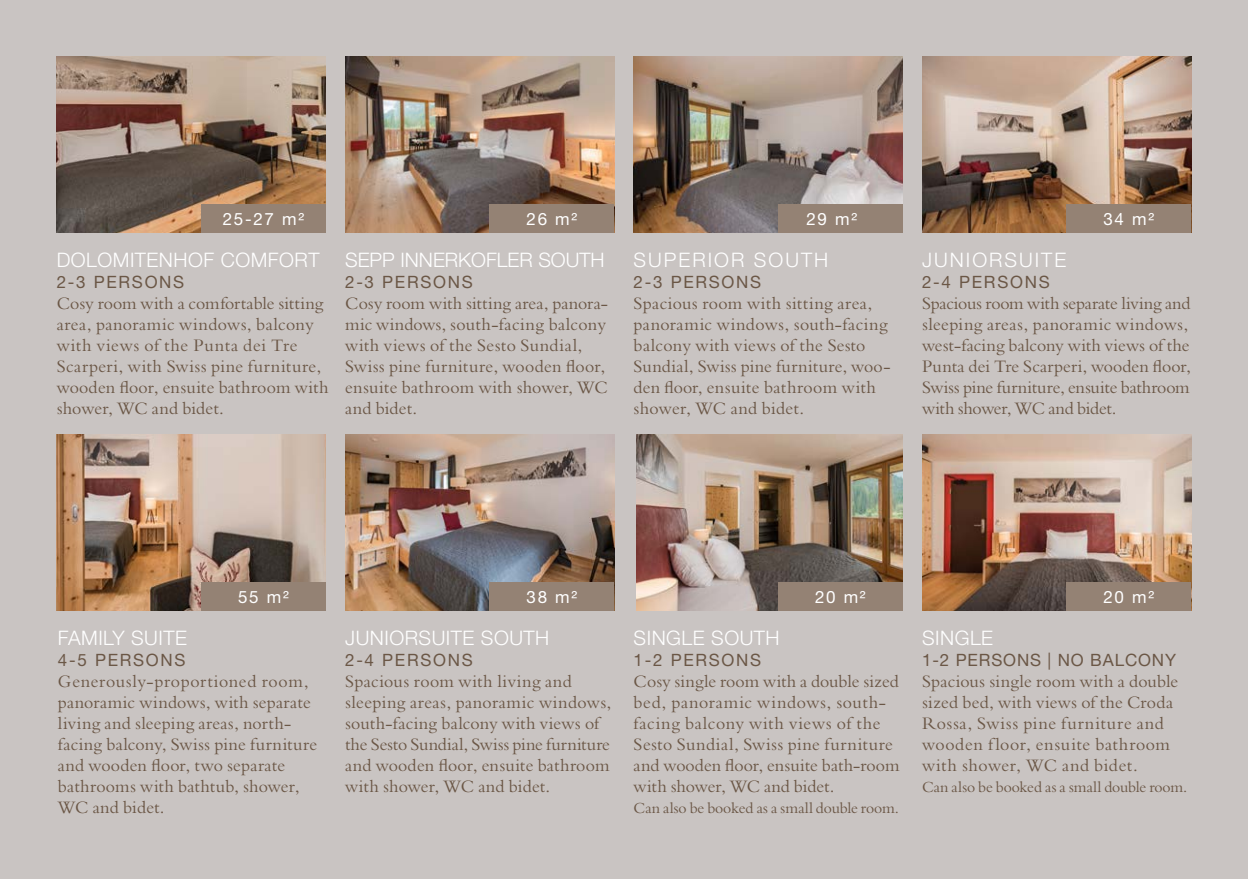
<style>
.page{position:relative;width:1248px;height:879px;background:#fff}
.page>*{position:absolute;margin:0;border:0;box-sizing:border-box;transform-origin:0 0}
.t1{font:300 20px "Helvetica Neue LT Std";letter-spacing:.025em;color:#fff}
.t2{font:300 20px "Helvetica Neue LT Std";letter-spacing:.1em;color:#fff}
.t3{font:300 20px "Helvetica Neue LT Std";color:#fff}
.t4{font:17px/21px "Bergamo Std";letter-spacing:.015em;color:#6b5746}
.t5{font:17px "Helvetica Neue LT Std";letter-spacing:.1em;color:#6b5746}
.t6{font:17px "Helvetica Neue LT Std";letter-spacing:.1em;color:#fff}
.t7{font:17px "Helvetica Neue LT Std";letter-spacing:.05em;color:#6b5746}
.t8{font:15px "Bergamo Std";letter-spacing:-.005em;color:#6b5746}
</style>
<div class="page">
<div style="left:0;top:0;width:1247px;height:879px;background:#c9c4c2"></div>
<img style="left:57px;top:57px;width:268px;height:175px">
<img style="left:633px;top:57px;width:269px;height:175px">
<img style="left:922px;top:57px;width:269px;height:175px">
<img style="left:345px;top:57px;width:269px;height:175px">
<div style="left:201px;top:204px;width:125px;height:28px;background:#948274"></div>
<div style="left:489px;top:204px;width:125px;height:28px;background:#948274"></div>
<div style="left:777px;top:204px;width:125px;height:28px;background:#948274"></div>
<div style="left:1066px;top:204px;width:125px;height:28px;background:#948274"></div>
<img style="left:57px;top:435px;width:269px;height:175px">
<div style="left:201px;top:582px;width:125px;height:28px;background:#948274"></div>
<img style="left:345px;top:435px;width:269px;height:175px">
<div style="left:489px;top:582px;width:125px;height:28px;background:#948274"></div>
<img style="left:636px;top:435px;width:266px;height:175px">
<img style="left:922px;top:435px;width:269px;height:175px">
<div style="left:777px;top:582px;width:125px;height:28px;background:#948274"></div>
<div style="left:1066px;top:582px;width:125px;height:28px;background:#948274"></div>
<p class="t6" style="left:223px;top:209px;width:83px">25-27 m²</p>
<p class="t6" style="left:526px;top:209px;width:52px">26 m²</p>
<p class="t6" style="left:806px;top:209px;width:52px">29 m²</p>
<p class="t6" style="left:1103px;top:209px;width:52px">34 m²</p>
<p class="t1" style="left:57px;top:247px;width:264px">DOLOMITENHOF COMFORT</p>
<p class="t5" style="left:57px;top:272px;width:129px">2-3 PERSONS</p>
<p class="t4" style="left:57px;top:293px;width:273px">Cosy room with a comfortable sitting area, panoramic windows, balcony with views of the Punta dei Tre<br>Scarperi, with Swiss pine furniture, wooden floor, ensuite bathroom with shower, WC and bidet.</p>
<p class="t3" style="left:345px;top:247px;width:261px">SEPP INNERKOFLER SOUTH</p>
<p class="t5" style="left:345px;top:272px;width:129px">2-3 PERSONS</p>
<p class="t4" style="left:345px;top:293px;width:264px">Cosy room with sitting area, panora&shy;mic windows, south-facing balcony with views of the Sesto Sundial,<br>Swiss pine furniture, wooden floor, ensuite bathroom with shower, WC and bidet.</p>
<p class="t2" style="left:633px;top:247px;width:196px">SUPERIOR SOUTH</p>
<p class="t5" style="left:633px;top:272px;width:129px">2-3 PERSONS</p>
<p class="t4" style="left:633px;top:293px;width:258px">Spacious room with sitting area, panoramic windows, south-facing balcony with views of the Sesto<br>Sundial, Swiss pine furniture, woo&shy;den floor, ensuite bathroom with shower, WC and bidet.</p>
<p class="t2" style="left:922px;top:247px;width:146px">JUNIORSUITE</p>
<p class="t5" style="left:922px;top:272px;width:129px">2-4 PERSONS</p>
<p class="t4" style="left:922px;top:293px;width:270px">Spacious room with separate living and sleeping areas, panoramic windows, west-facing balcony with views of the Punta dei Tre Scarperi, wooden floor, Swiss pine furniture, ensuite bathroom with shower, WC and bidet.</p>
<p class="t6" style="left:229px;top:587px;width:52px">55 m²</p>
<p class="t6" style="left:238px;top:587px;width:52px">55 m²</p>
<p class="t6" style="left:526px;top:587px;width:52px">38 m²</p>
<p class="t6" style="left:815px;top:587px;width:52px">20 m²</p>
<p class="t6" style="left:1103px;top:587px;width:52px">20 m²</p>
<p class="t1" style="left:58px;top:625px;width:130px">FAMILY SUITE</p>
<p class="t5" style="left:58px;top:650px;width:129px">4-5 PERSONS</p>
<p class="t4" style="left:58px;top:671px;width:261px">Generously-proportioned room, panoramic windows, with separate living and sleeping areas, north&shy;facing balcony, Swiss pine furniture and wooden floor, two separate bathrooms with bathtub, shower,<br>WC and bidet.</p>
<p class="t1" style="left:345px;top:625px;width:205px">JUNIORSUITE SOUTH</p>
<p class="t5" style="left:345px;top:650px;width:129px">2-4 PERSONS</p>
<p class="t4" style="left:345px;top:671px;width:268px">Spacious room with living and sleeping areas, panoramic windows, south-facing balcony with views of the Sesto Sundial, Swiss pine furniture and wooden floor, ensuite bathroom with shower, WC and bidet.</p>
<p class="t1" style="left:633px;top:625px;width:147px">SINGLE SOUTH</p>
<p class="t5" style="left:633px;top:650px;width:129px">1-2 PERSONS</p>
<p class="t4" style="left:633px;top:671px;width:267px">Cosy single room with a double sized bed, panoramic windows, south&shy;facing balcony with views of the Sesto Sundial, Swiss pine furniture and wooden floor, ensuite bath-room with shower, WC and bidet.</p>
<p class="t8" style="left:633px;top:799px;width:267px">Can also be booked as a small double room.</p>
<p class="t1" style="left:922px;top:625px;width:73px">SINGLE</p>
<p class="t7" style="left:922px;top:650px;width:255px">1-2 PERSONS | NO BALCONY</p>
<p class="t4" style="left:922px;top:671px;width:258px">Spacious single room with a double sized bed, with views of the Croda<br>Rossa, Swiss pine furniture and wooden floor, ensuite bathroom with shower, WC and bidet.</p>
<p class="t8" style="left:922px;top:778px;width:267px">Can also be booked as a small double room.</p>
</div>
